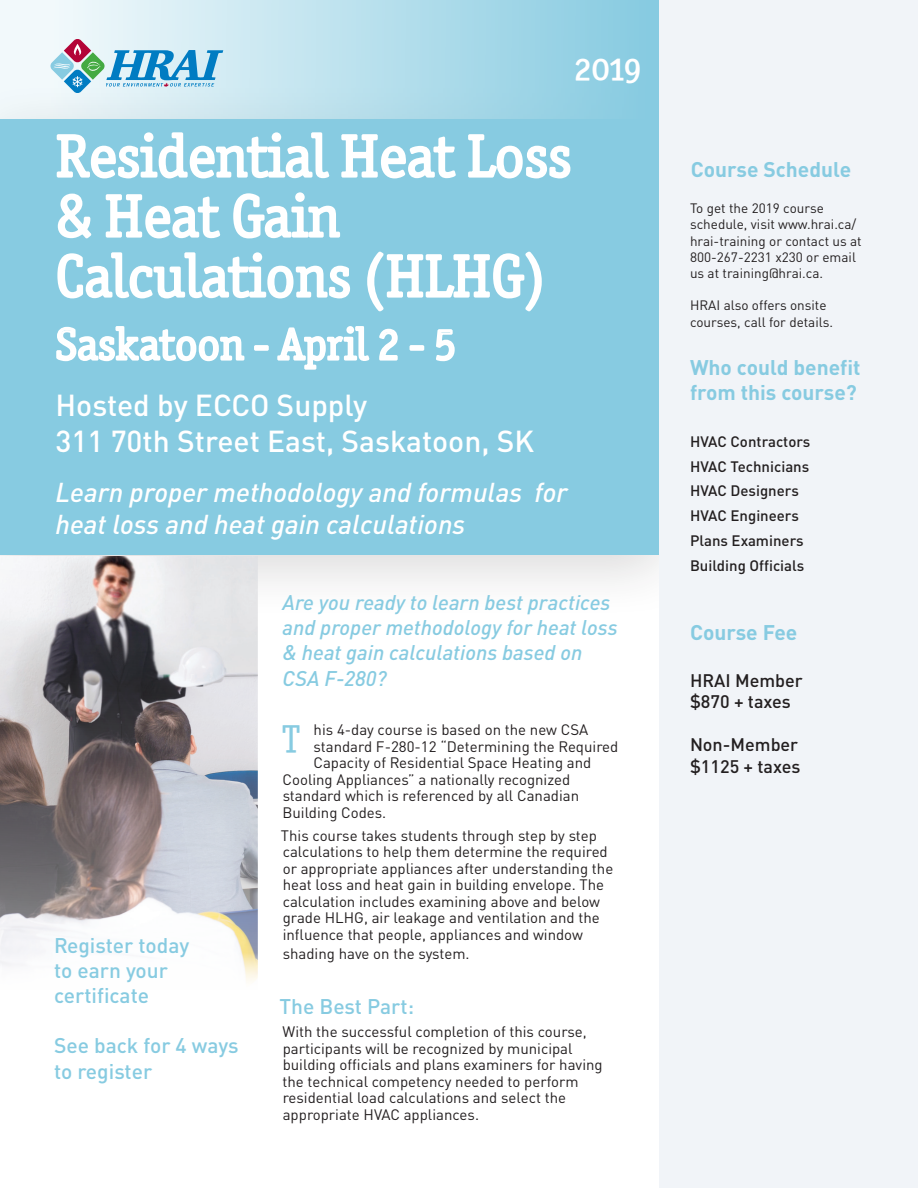
<style>
.page{position:relative;width:918px;height:1188px;background:#fff}
.page>*{position:absolute;margin:0;border:0;box-sizing:border-box;transform-origin:0 0}
.t1{font:60px/60px "Officina Serif ITCTT Book";color:#fff}
.t2{font:45px "Officina Serif ITCTT Book";color:#fff}
.t3{font:39px "Officina Serif ITCTT Book";color:#87cbe1}
.t4{font:36px "Officina Ser Md SCITCTT";color:#fff}
.t5{font:500 30px/36px "DINOT";color:#fff}
.t6{font:italic 500 27px/32.4px "DINOT";color:#fff}
.t7{font:italic 500 21px/25.2px "DINOT";color:#87cbe1}
.t8{font:500 21px/25.2px "DINOT";color:#87cbe1}
.t9{font:700 21px/25.2px "DINOT";color:#87cbe1}
.t10{font:500 18px/21.6px "DINOT";color:#231f20}
.t11{font:15px/16.5px "DINOT";color:#231f20}
.t12{font:500 15px/24.8px "DINOT";color:#231f20}
.t13{font:13.5px/16.2px "DINOT";color:#231f20}
</style>
<div class="page">
<div style="left:0;top:80px;width:712px;height:541px;background:#231f20;opacity:.17"></div>
<div style="left:0;top:119px;width:659px;height:436px;background:#87cbe1"></div>
<div style="left:0;top:0;width:659px;height:119px;background:linear-gradient(to right,#f8fbfc,#86cae1)"></div>
<svg style="left:56px;top:132px;width:274px;height:47px"></svg>
<svg style="left:341px;top:134px;width:115px;height:45px"></svg>
<svg style="left:468px;top:134px;width:103px;height:45px"></svg>
<svg style="left:57px;top:193px;width:35px;height:46px"></svg>
<svg style="left:105px;top:194px;width:116px;height:45px"></svg>
<svg style="left:233px;top:192px;width:108px;height:47px"></svg>
<svg style="left:57px;top:252px;width:293px;height:47px"></svg>
<svg style="left:367px;top:251px;width:175px;height:61px"></svg>
<svg style="left:50px;top:38px;width:173px;height:56px;background:#a4cadd"></svg>
<div style="left:659px;top:0;width:258px;height:1187px;background:#f1f4f8"></div>
<img style="left:0;top:556px;width:257px;height:425px">
<svg style="left:56px;top:326px;width:189px;height:36px"></svg>
<div style="left:254px;top:345px;width:15px;height:6px;border:2px solid #fff"></div>
<svg style="left:277px;top:326px;width:93px;height:44px"></svg>
<svg style="left:379px;top:328px;width:19px;height:33px"></svg>
<div style="left:410px;top:345px;width:14px;height:6px;border:2px solid #fff"></div>
<svg style="left:436px;top:329px;width:19px;height:33px"></svg>
<h3 class="t4" style="left:575px;top:47px;width:68px">2019</h3>
<h1 class="t1" style="left:56px;top:126px;width:517px">Residential Heat Loss &amp; Heat Gain<br>Calculations (HLHG)</h1>
<h2 class="t2" style="left:56px;top:318px;width:403px">Saskatoon - April 2 - 5</h2>
<h3 class="t5" style="left:56px;top:386px;width:480px">Hosted by ECCO Supply<br>311 70th Street East, Saskatoon, SK</h3>
<h3 class="t6" style="left:56px;top:475px;width:514px">Learn proper methodology and formulas for heat loss and heat gain calculations</h3>
<h3 class="t8" style="left:54px;top:932px;width:137px">Register today to earn your certificate</h3>
<h3 class="t8" style="left:54px;top:1033px;width:186px">See back for 4 ways to register</h3>
<h3 class="t7" style="left:283px;top:589px;width:337px">Are you ready to learn best practices and proper methodology for heat loss &amp; heat gain calculations based on<br>CSA F-280?</h3>
<p class="t11" style="left:314px;top:721px;width:276px">his 4-day course is based on the new CSA</p>
<p class="t11" style="left:314px;top:738px;width:306px">standard F-280-12 “Determining the Required</p>
<p class="t11" style="left:313px;top:754px;width:279px">Capacity of Residential Space Heating and</p>
<p class="t11" style="left:283px;top:771px;width:289px">Cooling Appliances” a nationally recognized</p>
<p class="t11" style="left:283px;top:787px;width:298px">standard which is referenced by all Canadian</p>
<p class="t11" style="left:282px;top:804px;width:105px">Building Codes.</p>
<p class="t11" style="left:281px;top:827px;width:334px">This course takes students through step by step calculations to help them determine the required or appropriate appliances after understanding the heat loss and heat gain in building envelope. The calculation includes examining above and below grade HLHG, air leakage and ventilation and the influence that people, appliances and window</p>
<p class="t11" style="left:283px;top:946px;width:189px">shading have on the system.</p>
<h3 class="t8" style="left:279px;top:993px;width:136px">The Best Part:</h3>
<p class="t11" style="left:283px;top:1023px;width:322px">With the successful completion of this course, participants will be recognized by municipal building officials and plans examiners for having the technical competency needed to perform residential load calculations and select the appropriate HVAC appliances.</p>
<h3 class="t3" style="left:283px;top:716px;width:19px">T</h3>
<h3 class="t9" style="left:691px;top:156px;width:162px">Course Schedule</h3>
<p class="t13" style="left:690px;top:200px;width:173px">To get the 2019 course schedule, visit www.hrai.ca/ hrai-training or contact us at<br>800-267-2231 x230 or email us at training@hrai.ca.</p>
<p class="t13" style="left:690px;top:297px;width:145px">HRAI also offers onsite courses, call for details.</p>
<h3 class="t9" style="left:690px;top:354px;width:172px">Who could benefit from this course?</h3>
<p class="t12" style="left:690px;top:429px;width:122px">HVAC Contractors<br>HVAC Technicians<br>HVAC Designers<br>HVAC Engineers<br>Plans Examiners<br>Building Officials</p>
<h3 class="t9" style="left:690px;top:619px;width:109px">Course Fee</h3>
<p class="t10" style="left:690px;top:669px;width:114px">HRAI Member $870 + taxes</p>
<p class="t10" style="left:690px;top:734px;width:112px">Non-Member $1125 + taxes</p>
</div>
